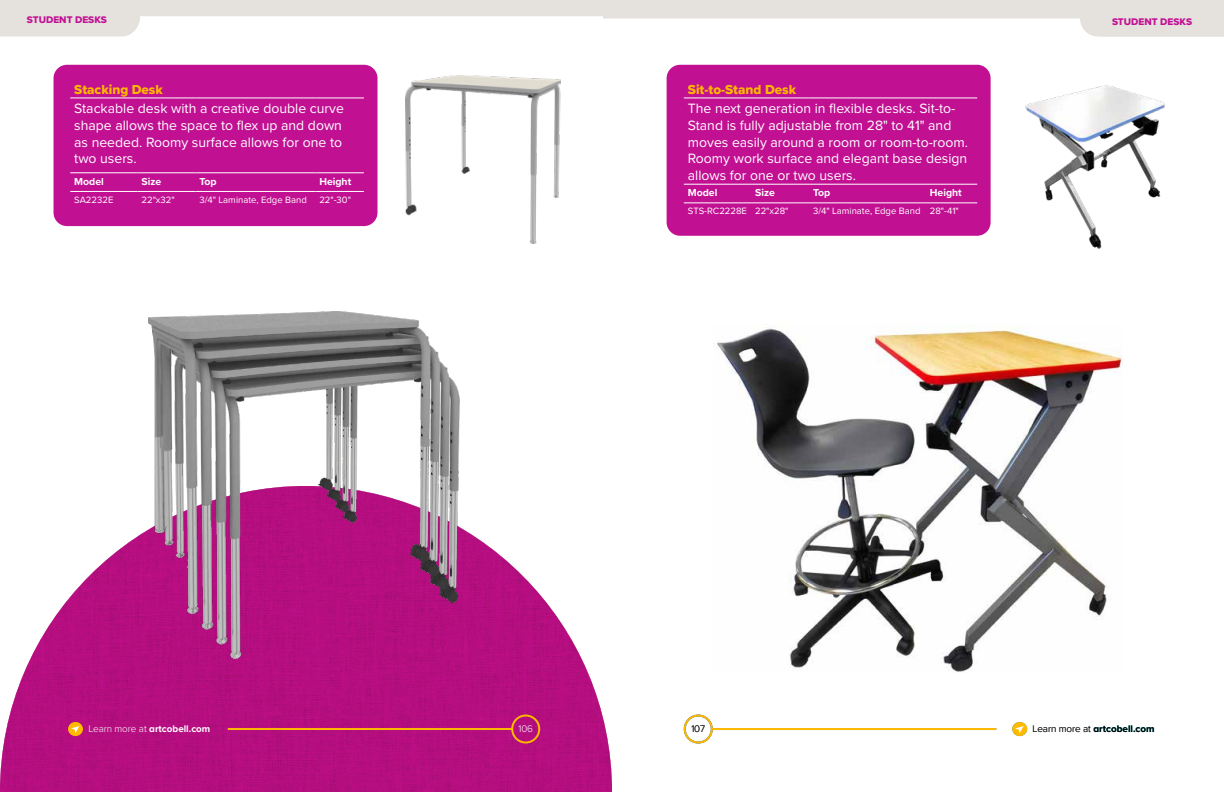
<style>
.page{position:relative;width:1224px;height:792px;background:#fff}
.page>*{position:absolute;margin:0;border:0;box-sizing:border-box;transform-origin:0 0}
.t1{font:14px/16.8px "Proxima Nova";color:#fff}
.t2{font:13.5px "Proxima Nova Extrabld";color:#ffb900}
.t3{font:700 10.5px "Proxima Nova";color:#fff}
.t4{font:10px "Proxima Nova Extrabld";color:#c11194}
.t5{font:700 9.9px "Proxima Nova";color:#fff}
.t6{font:700 9.9px "Proxima Nova";color:#000}
.t7{font:300 9.9px "Proxima Nova";color:#fff}
.t8{font:300 9.9px "Proxima Nova";color:#171714}
.t9{font:9.5px "Proxima Nova";color:#fff}
.s1{font-weight:300}
.s2{font-weight:300;color:#171714}
</style>
<div class="page">
<img style="left:0;top:530px;width:612px;height:262px">
<div style="left:68px;top:722px;width:15px;height:14px;background:#ffb900;border-radius:50%"></div>
<svg style="left:71px;top:726px;width:8px;height:8px"></svg>
<div style="left:511px;top:715px;width:29px;height:29px;border:2px solid #ffb900;border-radius:50%"></div>
<hr style="left:228px;top:728px;width:284px;height:2px;background:#ffb900">
<img style="left:143px;top:312px;width:321px;height:346px">
<div style="left:54px;top:65px;width:324px;height:161px;background:#c21093;border-radius:13px"></div>
<img style="left:406px;top:76px;width:154px;height:167px">
<hr style="left:70px;top:98px;width:67px;height:1px;background:#fff">
<hr style="left:138px;top:98px;width:58px;height:1px;background:#fff">
<hr style="left:196px;top:98px;width:119px;height:1px;background:#fff">
<hr style="left:315px;top:98px;width:49px;height:1px;background:#fff">
<hr style="left:70px;top:173px;width:67px;height:1px;background:#fff">
<hr style="left:138px;top:173px;width:58px;height:1px;background:#fff">
<hr style="left:196px;top:173px;width:119px;height:1px;background:#fff">
<hr style="left:315px;top:173px;width:49px;height:1px;background:#fff">
<hr style="left:70px;top:191px;width:67px;height:1px;background:#fff">
<hr style="left:138px;top:191px;width:58px;height:1px;background:#fff">
<hr style="left:196px;top:191px;width:119px;height:1px;background:#fff">
<hr style="left:315px;top:191px;width:49px;height:1px;background:#fff">
<div style="left:1012px;top:722px;width:15px;height:14px;background:#ffb900;border-radius:50%"></div>
<svg style="left:1015px;top:726px;width:9px;height:8px"></svg>
<div style="left:684px;top:715px;width:29px;height:29px;border:2px solid #ffb900;border-radius:50%"></div>
<hr style="left:712px;top:728px;width:284px;height:2px;background:#ffb900">
<svg style="left:0;top:0;width:1224px;height:36px"></svg>
<div style="left:667px;top:65px;width:324px;height:171px;background:#c21093;border-radius:13px"></div>
<img style="left:1025px;top:85px;width:140px;height:164px">
<img style="left:717px;top:326px;width:405px;height:346px">
<hr style="left:684px;top:98px;width:67px;height:1px;background:#fff">
<hr style="left:751px;top:98px;width:58px;height:1px;background:#fff">
<hr style="left:809px;top:98px;width:117px;height:1px;background:#fff">
<hr style="left:926px;top:98px;width:51px;height:1px;background:#fff">
<hr style="left:684px;top:184px;width:67px;height:1px;background:#fff">
<hr style="left:751px;top:184px;width:58px;height:1px;background:#fff">
<hr style="left:809px;top:184px;width:117px;height:1px;background:#fff">
<hr style="left:926px;top:184px;width:51px;height:1px;background:#fff">
<hr style="left:684px;top:203px;width:67px;height:1px;background:#fff">
<hr style="left:751px;top:203px;width:58px;height:1px;background:#fff">
<hr style="left:809px;top:203px;width:117px;height:1px;background:#fff">
<hr style="left:926px;top:203px;width:51px;height:1px;background:#fff">
<p class="t4" style="left:27px;top:12px;width:82px">STUDENT DESKS</p>
<p class="t2" style="left:74px;top:79px;width:90px">Stacking Desk</p>
<p class="t1" style="left:74px;top:99px;width:271px">Stackable desk with a creative double curve shape allows the space to flex up and down as needed. Roomy surface allows for one to two users.</p>
<p class="t3" style="left:74px;top:174px;width:31px">Model</p>
<p class="t3" style="left:141px;top:174px;width:21px">Size</p>
<p class="t3" style="left:200px;top:174px;width:19px">Top</p>
<p class="t3" style="left:319px;top:174px;width:33px">Height</p>
<p class="t9" style="left:74px;top:193px;width:41px">SA2232E</p>
<p class="t9" style="left:141px;top:193px;width:35px">22"x32"</p>
<p class="t9" style="left:199px;top:193px;width:109px">3/4" Laminate, Edge Band</p>
<p class="t9" style="left:319px;top:193px;width:33px">22"-30"</p>
<p class="t2" style="left:688px;top:79px;width:110px">Sit-to-Stand Desk</p>
<p class="t1" style="left:688px;top:99px;width:282px">The next generation in flexible desks. Sit-to-Stand is fully adjustable from 28" to 41" and moves easily around a room or room-to-room.<br>Roomy work surface and elegant base design allows for one or two users.</p>
<p class="t3" style="left:688px;top:185px;width:31px">Model</p>
<p class="t3" style="left:755px;top:185px;width:21px">Size</p>
<p class="t3" style="left:813px;top:185px;width:19px">Top</p>
<p class="t3" style="left:930px;top:185px;width:33px">Height</p>
<p class="t9" style="left:688px;top:204px;width:102px">STS-RC2228E 22"x28"</p>
<p class="t9" style="left:813px;top:204px;width:147px">3/4" Laminate, Edge Band 28"-41"</p>
<p class="t4" style="left:1116px;top:12px;width:82px">STUDENT DESKS</p>
<p class="t4" style="left:1112px;top:14px;width:82px">STUDENT DESKS</p>
<p class="t5" style="left:88px;top:721px;width:124px"><span class="s1">Learn more at</span> artcobell.com</p>
<p class="t7" style="left:518px;top:722px;width:16px">106</p>
<p class="t8" style="left:691px;top:722px;width:15px">107</p>
<p class="t6" style="left:1033px;top:721px;width:124px"><span class="s2">Learn more at</span> artcobell.com</p>
</div>
